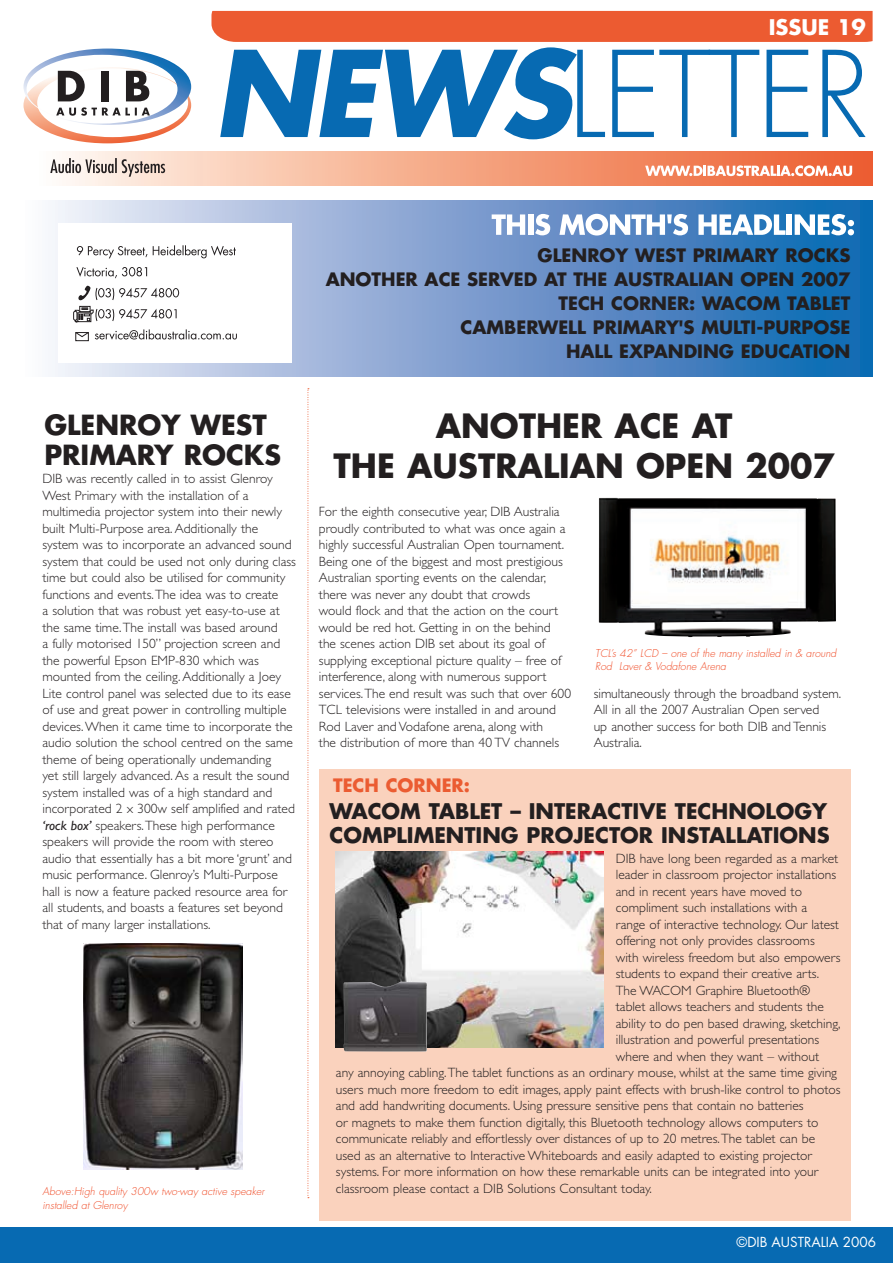
<style>
.page{position:relative;width:893px;height:1263px;background:#fff}
.page>*{position:absolute;margin:0;border:0;box-sizing:border-box;transform-origin:0 0}
.t1{font:700 32.55px "Futura LT";color:#231f20}
.t2{font:700 27px "Futura LT";color:#231f20}
.t3{font:700 21px "Futura LT";color:#231f20}
.t4{font:700 21px "Futura LT";color:#fff}
.t5{font:700 18px/24px "Futura LT";color:#231f20}
.t6{font:700 18px "Futura LT";color:#eb5c32}
.t7{font:300 13.5px/16.5px "Gill Sans";color:#231f20}
.t8{font:13.5px "Futura LT";color:#fff}
.t9{font:italic 300 10.5px/13.5px "Futura LT";color:#f04c27}
.s1{font-weight:400;font-style:italic}
</style>
<div class="page">
<div style="left:319px;top:769px;width:531px;height:451px;background:#fad2bd"></div>
<div style="left:0;top:1227px;width:893px;height:36px;background:#076ab2"></div>
<div style="left:21px;top:201px;width:852px;height:175px;background:linear-gradient(to right,#fbf0f9,#0b5eae)"></div>
<div style="left:36px;top:152px;width:837px;height:34px;background:linear-gradient(to right,#fff9ef,#ec5a27)"></div>
<svg style="left:23px;top:49px;width:168px;height:94px"></svg>
<svg style="left:492px;top:214px;width:33px;height:21px"></svg>
<div style="left:528px;top:214px;width:5px;height:21px;background:#fff"></div>
<svg style="left:535px;top:214px;width:15px;height:21px"></svg>
<svg style="left:559px;top:214px;width:129px;height:21px"></svg>
<svg style="left:698px;top:214px;width:87px;height:21px"></svg>
<div style="left:786px;top:214px;width:6px;height:21px;background:#fff"></div>
<svg style="left:795px;top:214px;width:59px;height:21px"></svg>
<svg style="left:211px;top:11px;width:662px;height:128px"></svg>
<svg style="left:645px;top:165px;width:207px;height:11px"></svg>
<div style="left:58px;top:223px;width:233px;height:140px;background:#fff"></div>
<svg style="left:50px;top:158px;width:115px;height:19px;background:#c4b8b1"></svg>
<div style="left:79px;top:306px;width:11px;height:6px;border:1px solid #231f20"></div>
<div style="left:73px;top:311px;width:4px;height:10px;border:1px solid #231f20;border-radius:2px"></div>
<div style="left:75px;top:332px;width:14px;height:9px;border:1px solid #231f20"></div>
<svg style="left:75px;top:332px;width:14px;height:5px"></svg>
<svg style="left:77px;top:246px;width:70px;height:12px"></svg>
<svg style="left:153px;top:245px;width:83px;height:13px"></svg>
<svg style="left:76px;top:267px;width:71px;height:11px"></svg>
<svg style="left:78px;top:285px;width:101px;height:16px"></svg>
<svg style="left:74px;top:307px;width:103px;height:16px"></svg>
<svg style="left:95px;top:329px;width:142px;height:11px"></svg>
<svg style="left:308px;top:388px;width:1px;height:810px"></svg>
<img style="left:83px;top:943px;width:159px;height:226px">
<img style="left:599px;top:498px;width:237px;height:139px">
<img style="left:335px;top:851px;width:268px;height:196px">
<img style="left:343px;top:982px;width:85px;height:70px">
<h3 class="t4" style="left:769px;top:13px;width:99px">ISSUE 19</h3>
<h2 class="t2" style="left:44px;top:407px;width:43px">GLENROY</h2>
<h2 class="t2" style="left:191px;top:407px;width:46px">WEST</h2>
<h2 class="t2" style="left:44px;top:437px;width:38px">PRIMARY</h2>
<h2 class="t2" style="left:184px;top:437px;width:39px">ROCKS</h2>
<p class="t7" style="left:43px;top:470px;width:255px">DIB was recently called in to assist Glenroy West Primary with the installation of a multimedia projector system into their newly built Multi-Purpose area. Additionally the system was to incorporate an advanced sound system that could be used not only during class time but could also be utilised for community functions and events. The idea was to create<br>a solution that was robust yet easy-to-use at the same time. The install was based around<br>a fully motorised 150” projection screen and the powerful Epson EMP-830 which was mounted from the ceiling. Additionally a Joey Lite control panel was selected due to its ease of use and great power in controlling multiple devices. When it came time to incorporate the audio solution the school centred on the same theme of being operationally undemanding<br>yet still largely advanced. As a result the sound system installed was of a high standard and incorporated 2 x 300w self amplified and rated <span class="s1">‘rock box’</span> speakers. These high performance speakers will provide the room with stereo audio that essentially has a bit more ‘grunt’ and music performance. Glenroy’s Multi-Purpose hall is now a feature packed resource area for all students, and boasts a features set beyond that of many larger installations.</p>
<p class="t9" style="left:43px;top:1185px;width:223px">Above:High quality 300w two-way active speaker installed at Glenroy</p>
<h3 class="t5" style="left:326px;top:243px;width:526px;text-indent:212px">GLENROY WEST PRIMARY ROCKS<br>ANOTHER ACE SERVED AT THE</h3>
<h3 class="t5" style="left:461px;top:267px;width:391px;text-align:right">AUSTRALIAN OPEN 2007<br>TECH CORNER: WACOM TABLET<br>CAMBERWELL PRIMARY'S MULTI -PURPOSE<br>HALL EXPANDING EDUCATION</h3>
<h1 class="t1" style="left:436px;top:404px;width:50px">ANOTHER</h1>
<h1 class="t1" style="left:615px;top:404px;width:99px">ACE AT</h1>
<h1 class="t1" style="left:333px;top:444px;width:21px">THE</h1>
<h1 class="t1" style="left:407px;top:444px;width:48px">AUSTRALIAN</h1>
<h1 class="t1" style="left:636px;top:444px;width:52px">OPEN</h1>
<h1 class="t1" style="left:745px;top:444px;width:91px">2007</h1>
<p class="t7" style="left:319px;top:503px;width:254px">For the eighth consecutive year, DIB Australia proudly contributed to what was once again a highly successful Australian Open tournament.<br>Being one of the biggest and most prestigious Australian sporting events on the calendar, there was never any doubt that crowds<br>would flock and that the action on the court would be red hot. Getting in on the behind the scenes action DIB set about its goal of supplying exceptional picture quality – free of interference, along with numerous support services. The end result was such that over 600<br>TCL televisions were installed in and around Rod Laver and Vodafone arena, along with<br>the distribution of more than 40 TV channels</p>
<h3 class="t6" style="left:333px;top:773px;width:67px">TECH CORNER</h3>
<h3 class="t6" style="left:464px;top:773px;width:8px">:</h3>
<p class="t9" style="left:595px;top:646px;width:243px">TCL’s 42” LCD – one of the many installed in &amp; around<br>Rod Laver &amp; Vodafone Arena</p>
<p class="t7" style="left:594px;top:685px;width:249px">simultaneously through the broadband system.<br>All in all the 2007 Australian Open served<br>up another success for both DIB and Tennis Australia.</p>
<h3 class="t3" style="left:330px;top:797px;width:41px">WACOM</h3>
<h3 class="t3" style="left:429px;top:797px;width:24px">TABLET</h3>
<h3 class="t3" style="left:510px;top:797px;width:39px">– INTERACTI</h3>
<h3 class="t3" style="left:639px;top:797px;width:64px">VE TECHNOLOGY</h3>
<h3 class="t3" style="left:330px;top:821px;width:30px">COMPLIMENTING</h3>
<h3 class="t3" style="left:527px;top:821px;width:72px">PROJECTOR</h3>
<h3 class="t3" style="left:661px;top:821px;width:22px">INSTALLATIONS</h3>
<p class="t7" style="left:616px;top:850px;width:224px">DIB have long been regarded as a market</p>
<p class="t7" style="left:616px;top:866px;width:222px">leader in classroom projector installations</p>
<p class="t7" style="left:616px;top:883px;width:188px">and in recent years have moved to</p>
<p class="t7" style="left:616px;top:899px;width:193px">compliment such installations with a</p>
<p class="t7" style="left:616px;top:916px;width:225px">range of interactive technology. Our latest</p>
<p class="t7" style="left:616px;top:932px;width:200px">offering not only provides classrooms</p>
<p class="t7" style="left:616px;top:949px;width:226px">with wireless freedom but also empowers</p>
<p class="t7" style="left:616px;top:965px;width:205px">students to expand their creative arts.</p>
<p class="t7" style="left:616px;top:982px;width:196px">The WACOM Graphire Bluetooth®</p>
<p class="t7" style="left:616px;top:998px;width:210px">tablet allows teachers and students the</p>
<p class="t7" style="left:616px;top:1015px;width:226px">ability to do pen based drawing, sketching,</p>
<p class="t7" style="left:616px;top:1031px;width:205px">illustration and powerful presentations</p>
<p class="t7" style="left:616px;top:1048px;width:205px">where and when they want – without</p>
<p class="t7" style="left:336px;top:1064px;width:503px">any annoying cabling. The tablet functions as an ordinary mouse, whilst at the same time giving</p>
<p class="t7" style="left:336px;top:1081px;width:506px">users much more freedom to edit images, apply paint effects with brush-like control to photos</p>
<p class="t7" style="left:336px;top:1097px;width:469px">and add handwriting documents. Using pressure sensitive pens that contain no batteries</p>
<p class="t7" style="left:336px;top:1114px;width:484px">or magnets to make them function digitally, this Bluetooth technology allows computers to</p>
<p class="t7" style="left:336px;top:1130px;width:481px">communicate reliably and effortlessly over distances of up to 20 metres. The tablet can be</p>
<p class="t7" style="left:336px;top:1147px;width:477px">used as an alternative to Interactive Whiteboards and easily adapted to existing projector</p>
<p class="t7" style="left:336px;top:1163px;width:484px">systems. For more information on how these remarkable units can be integrated into your</p>
<p class="t7" style="left:336px;top:1180px;width:317px">classroom please contact a DIB Solutions Consultant today.</p>
<p class="t8" style="left:736px;top:1233px;width:141px">©DIB AUSTRALIA 2006</p>
</div>
